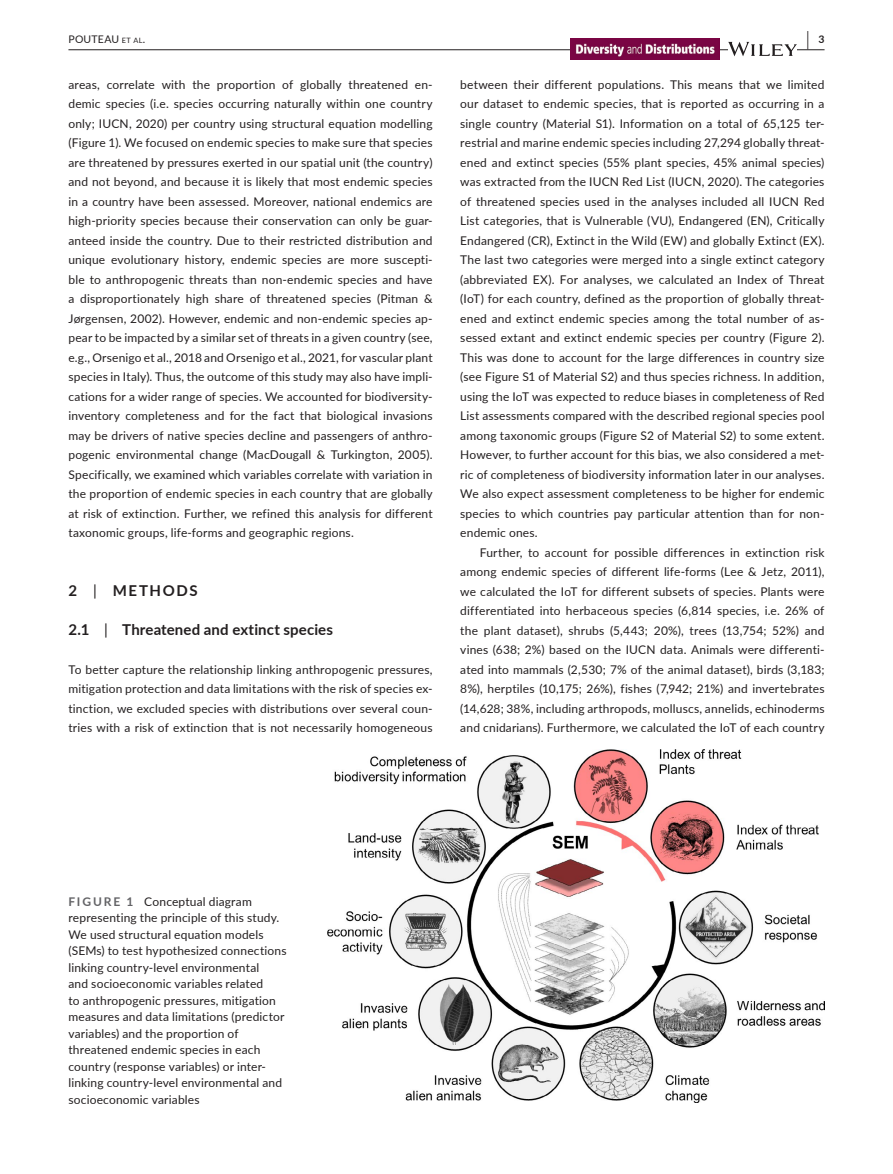
<style>
.page{position:relative;width:893px;height:1174px;background:#fff}
.page>*{position:absolute;margin:0;border:0;box-sizing:border-box;transform-origin:0 0}
.t1{font:700 19.5px "Lato";color:#231f20;scale:.43 1}
.t2{font:700 15px "Lato";letter-spacing:.01em;color:#231f20}
.t3{font:700 15px "Lato";letter-spacing:.11em;color:#231f20}
.t4{font:12px/19.5px "Lato";letter-spacing:.015em;color:#231f20;text-align:justify}
.t5{font:10.5px "Lato";letter-spacing:.02em;color:#231f20}
.s1{font-size:7.35px}
.s2{font-weight:400}
.s3{font-weight:700;color:#636366}
</style>
<div class="page">
<hr style="left:68px;top:49px;width:756px;height:1px;background:#231f20">
<img style="left:571px;top:39px;width:149px;height:20px">
<svg style="left:728px;top:42px;width:69px;height:14px"></svg>
<img style="left:327px;top:749px;width:497px;height:353px">
<p class="t5" style="left:68px;top:31px;width:78px">POUTEAU <span class="s1">et al</span>.</p>
<h1 class="t1" style="left:807px;top:25px;width:43px">| <sup>3</sup></h1>
<p class="t4" style="left:68px;top:74px;width:366px">areas, correlate with the proportion of globally threatened en&shy;demic species (i.e. species occurring naturally within one country only; IUCN, 2020) per country using structural equation modelling (Figure 1). We focused on endemic species to make sure that species are threatened by pressures exerted in our spatial unit (the country) and not beyond, and because it is likely that most endemic species in a country have been assessed. Moreover, national endemics are high-priority species because their conservation can only be guar&shy;anteed inside the country. Due to their restricted distribution and unique evolutionary history, endemic species are more suscepti&shy;ble to anthropogenic threats than non-endemic species and have a disproportionately high share of threatened species (Pitman &amp; Jørgensen, 2002). However, endemic and non-endemic species ap&shy;pear to be impacted by a similar set of threats in a given country (see, e.g., Orsenigo et al., 2018 and Orsenigo et al., 2021, for vascular plant species in Italy). Thus, the outcome of this study may also have impli&shy;cations for a wider range of species. We accounted for biodiversity&shy;inventory completeness and for the fact that biological invasions may be drivers of native species decline and passengers of anthro&shy;pogenic environmental change (MacDougall &amp; Turkington, 2005).<br>Specifically, we examined which variables correlate with variation in the proportion of endemic species in each country that are globally at risk of extinction. Further, we refined this analysis for different taxonomic groups, life-forms and geographic regions.</p>
<p class="t4" style="left:460px;top:74px;width:366px">between their different populations. This means that we limited our dataset to endemic species, that is reported as occurring in a single country (Material S1). Information on a total of 65,125 ter&shy;restrial and marine endemic species including 27,294 globally threat&shy;ened and extinct species (55% plant species, 45% animal species) was extracted from the IUCN Red List (IUCN, 2020). The categories of threatened species used in the analyses included all IUCN Red List categories, that is Vulnerable (VU), Endangered (EN), Critically Endangered (CR), Extinct in the Wild (EW) and globally Extinct (EX).<br>The last two categories were merged into a single extinct category (abbreviated EX). For analyses, we calculated an Index of Threat (IoT) for each country, defined as the proportion of globally threat&shy;ened and extinct endemic species among the total number of as&shy;sessed extant and extinct endemic species per country (Figure 2).<br>This was done to account for the large differences in country size (see Figure S1 of Material S2) and thus species richness. In addition, using the IoT was expected to reduce biases in completeness of Red List assessments compared with the described regional species pool among taxonomic groups (Figure S2 of Material S2) to some extent.<br>However, to further account for this bias, we also considered a met&shy;ric of completeness of biodiversity information later in our analyses.<br>We also expect assessment completeness to be higher for endemic species to which countries pay particular attention than for non&shy;endemic ones.</p>
<p class="t4" style="left:460px;top:542px;width:366px;text-indent:20px">Further, to account for possible differences in extinction risk among endemic species of different life-forms (Lee &amp; Jetz, 2011), we calculated the IoT for different subsets of species. Plants were differentiated into herbaceous species (6,814 species, i.e. 26% of the plant dataset), shrubs (5,443; 20%), trees (13,754; 52%) and vines (638; 2%) based on the IUCN data. Animals were differenti&shy;ated into mammals (2,530; 7% of the animal dataset), birds (3,183; 8%), herptiles (10,175; 26%), fishes (7,942; 21%) and invertebrates (14,628; 38%, including arthropods, molluscs, annelids, echinoderms and cnidarians). Furthermore, we calculated the IoT of each country</p>
<p class="t3" style="left:68px;top:579px;width:131px">2 <span class="s2">|</span> METHODS</p>
<p class="t2" style="left:68px;top:618px;width:266px">2.1 <span class="s2">|</span> Threatened and extinct species</p>
<p class="t4" style="left:68px;top:659px;width:366px">To better capture the relationship linking anthropogenic pressures, mitigation protection and data limitations with the risk of species ex&shy;tinction, we excluded species with distributions over several coun&shy;tries with a risk of extinction that is not necessarily homogeneous</p>
<p class="t4" style="left:68px;top:892px;width:220px;line-height:16.5px;text-align:left"><span class="s3">FIGURE 1</span> Conceptual diagram representing the principle of this study.<br>We used structural equation models (SEMs) to test hypothesized connections linking country-level environmental<br>and socioeconomic variables related<br>to anthropogenic pressures, mitigation measures and data limitations (predictor variables) and the proportion of threatened endemic species in each country (response variables) or inter&shy;linking country-level environmental and socioeconomic variables</p>
</div>
